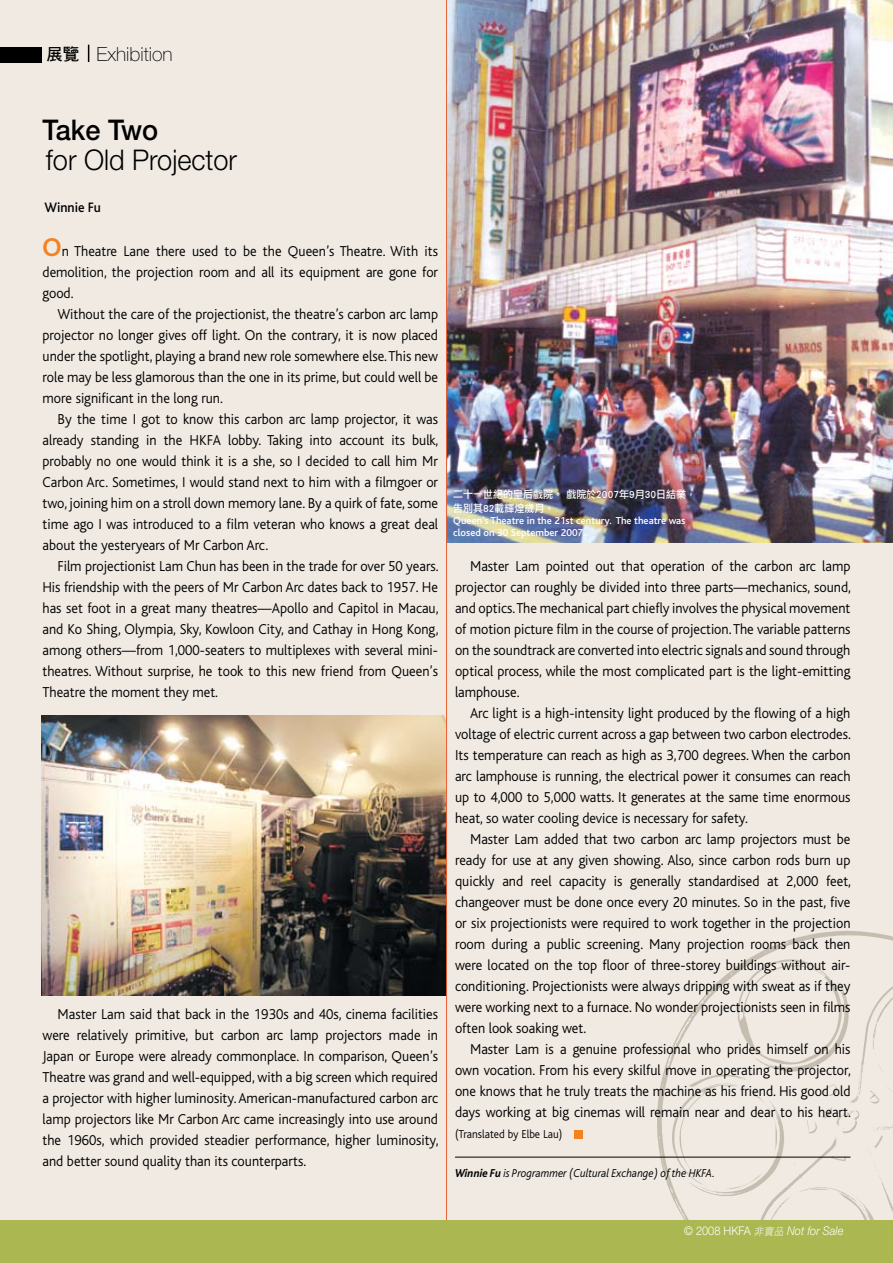
<style>
.page{position:relative;width:893px;height:1263px;background:#f0eae3}
.page>*{position:absolute;margin:0;border:0;box-sizing:border-box;transform-origin:0 0}
.t1{font:300 28.5px "Helvetica Neue";color:#000;scale:.95 1}
.t2{font:500 28.5px "Helvetica Neue";color:#000;scale:.95 1}
.t3{font:100 19.5px "Helvetica Neue";color:#000}
.t4{font:300 15px/21px "Bliss";color:#000;text-align:justify;scale:.95 1}
.t5{font:500 14.25px "Bliss";color:#000;scale:.95 1}
.t6{font:italic 300 12px "Bliss";color:#000;scale:.95 1}
.t7{font:italic 300 12px "Helvetica Neue";color:#fff;scale:.92 1}
.t8{font:300 12px "Bliss";color:#000;scale:.95 1}
.t9{font:500 10.5px/12px "Bliss";color:#fff}
.t10{font:10.5px/13.5px "DF Li Hei Std W5";color:#fff;scale:.95 1}
.s1{font-family:"DF Hei Std W7";font-weight:400;font-size:16.5px}
.s2{font-weight:700;font-size:27px;color:#f58220}
.s3{font-weight:700}
.s4{font-style:normal}
.s5{font-family:"DF Hei Std W3";font-weight:400;font-size:10.5px}
</style>
<div class="page">
<img style="left:653px;top:931px;width:240px;height:289px">
<hr style="left:455px;top:1157px;width:395px;height:1px;background:#000">
<div style="left:574px;top:1130px;width:8px;height:8px;background:#f58220"></div>
<img style="left:447px;top:0;width:446px;height:543px">
<img style="left:41px;top:716px;width:405px;height:279px">
<hr style="left:446px;top:0;width:1px;height:1261px;background:#ec5d32">
<div style="left:0;top:1220px;width:893px;height:43px;background:#abb751"></div>
<svg style="left:88px;top:45px;width:1px;height:17px"></svg>
<div style="left:0;top:47px;width:41px;height:16px;background:#000"></div>
<h2 class="t3" style="left:46px;top:43px;width:128px"><span class="s1">展覽</span> Exhibition</h2>
<h1 class="t2" style="left:43px;top:113px;width:123px">Take Two</h1>
<h1 class="t1" style="left:46px;top:142px;width:203px">for Old Projector</h1>
<p class="t5" style="left:45px;top:200px;width:61px">Winnie Fu</p>
<p class="t4" style="left:43px;top:240px;width:418px"><span class="s2">O</span>n Theatre Lane there used to be the Queen’s Theatre. With its demolition, the projection room and all its equipment are gone for good.</p>
<p class="t4" style="left:43px;top:303px;width:418px;text-indent:15px">Without the care of the projectionist, the theatre’s carbon arc lamp projector no longer gives off light. On the contrary, it is now placed under the spotlight, playing a brand new role somewhere else. This new role may be less glamorous than the one in its prime, but could well be more significant in the long run.</p>
<p class="t4" style="left:43px;top:408px;width:418px;text-indent:15px">By the time I got to know this carbon arc lamp projector, it was already standing in the HKFA lobby. Taking into account its bulk, probably no one would think it is a she, so I decided to call him Mr Carbon Arc. Sometimes, I would stand next to him with a filmgoer or two, joining him on a stroll down memory lane. By a quirk of fate, some time ago I was introduced to a film veteran who knows a great deal about the yesteryears of Mr Carbon Arc.</p>
<p class="t4" style="left:43px;top:555px;width:418px;text-indent:15px">Film projectionist Lam Chun has been in the trade for over 50 years.<br>His friendship with the peers of Mr Carbon Arc dates back to 1957. He has set foot in a great many theatres—Apollo and Capitol in Macau, and Ko Shing, Olympia, Sky, Kowloon City, and Cathay in Hong Kong, among others—from 1,000-seaters to multiplexes with several mini&shy;theatres. Without surprise, he took to this new friend from Queen’s Theatre the moment they met.</p>
<p class="t4" style="left:455px;top:556px;width:418px;text-indent:15px">Master Lam pointed out that operation of the carbon arc lamp projector can roughly be divided into three parts—mechanics, sound, and optics. The mechanical part chiefly involves the physical movement of motion picture film in the course of projection. The variable patterns on the soundtrack are converted into electric signals and sound through optical process, while the most complicated part is the light-emitting lamphouse.</p>
<p class="t4" style="left:455px;top:703px;width:418px;text-indent:15px">Arc light is a high-intensity light produced by the flowing of a high voltage of electric current across a gap between two carbon electrodes.<br>Its temperature can reach as high as 3,700 degrees. When the carbon arc lamphouse is running, the electrical power it consumes can reach up to 4,000 to 5,000 watts. It generates at the same time enormous heat, so water cooling device is necessary for safety.</p>
<p class="t4" style="left:455px;top:829px;width:418px;text-indent:15px">Master Lam added that two carbon arc lamp projectors must be ready for use at any given showing. Also, since carbon rods burn up quickly and reel capacity is generally standardised at 2,000 feet, changeover must be done once every 20 minutes. So in the past, five or six projectionists were required to work together in the projection room during a public screening. Many projection rooms back then were located on the top floor of three-storey buildings without air&shy;conditioning. Projectionists were always dripping with sweat as if they were working next to a furnace. No wonder projectionists seen in films often look soaking wet.</p>
<p class="t4" style="left:455px;top:1039px;width:418px;text-indent:15px">Master Lam is a genuine professional who prides himself on his own vocation. From his every skilful move in operating the projector, one knows that he truly treats the machine as his friend. His good old days working at big cinemas will remain near and dear to his heart.</p>
<p class="t8" style="left:455px;top:1128px;width:114px">(Translated by Elbe Lau)</p>
<p class="t6" style="left:455px;top:1167px;width:275px"><span class="s3">Winnie Fu</span> is Programmer (Cultural Exchange) of the HKFA.</p>
<p class="t10" style="left:453px;top:487px;width:257px">二十一世紀的皇后戲院。 戲院於2007年9月30日結業，告別其82載輝煌歲月。</p>
<p class="t9" style="left:453px;top:514px;width:234px">Queen’s Theatre in the 21st century. The theatre was closed on 30 September 2007.</p>
<p class="t4" style="left:43px;top:1004px;width:418px;text-indent:15px">Master Lam said that back in the 1930s and 40s, cinema facilities were relatively primitive, but carbon arc lamp projectors made in Japan or Europe were already commonplace. In comparison, Queen’s Theatre was grand and well-equipped, with a big screen which required a projector with higher luminosity. American-manufactured carbon arc lamp projectors like Mr Carbon Arc came increasingly into use around the 1960s, which provided steadier performance, higher luminosity, and better sound quality than its counterparts.</p>
<p class="t7" style="left:684px;top:1224px;width:175px"><span class="s4">© 2008 HKFA</span> <span class="s5">非賣品</span> Not for Sale</p>
</div>
